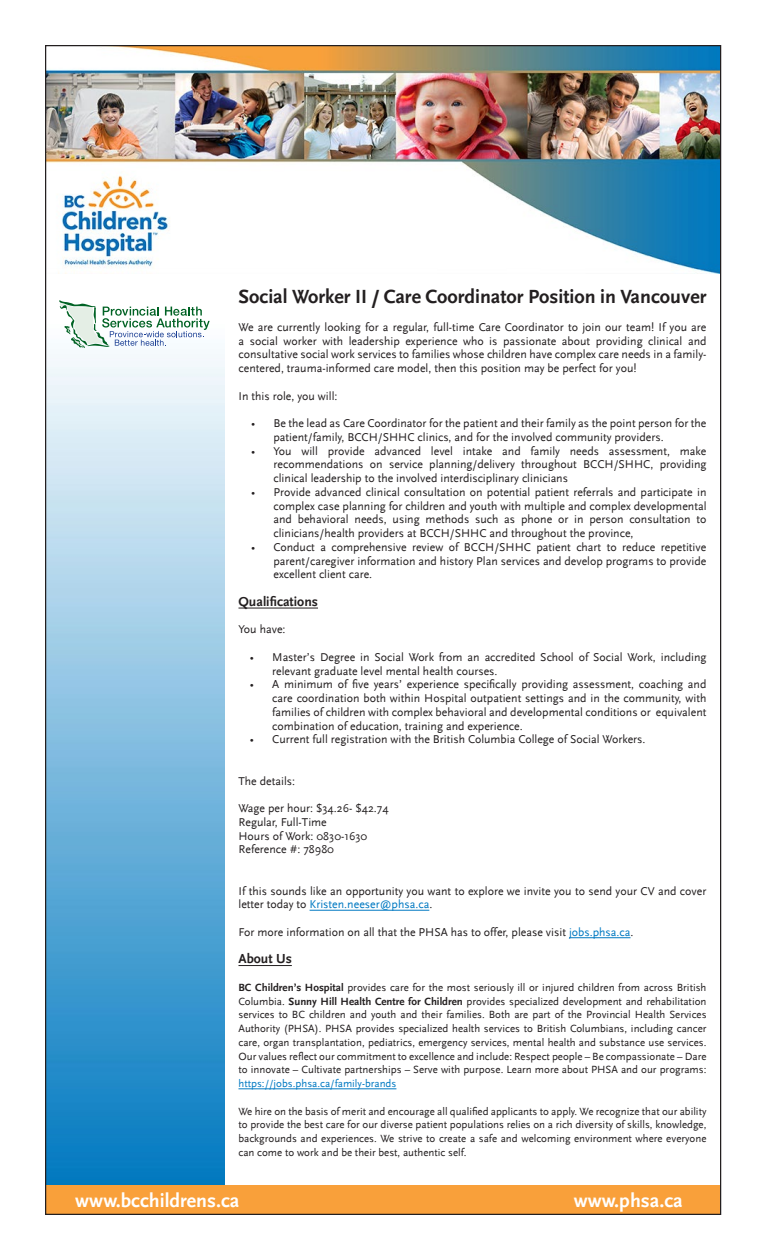
<style>
.page{position:relative;width:765px;height:1260px;background:#fff}
.page>*{position:absolute;margin:0;border:0;box-sizing:border-box;transform-origin:0 0}
.Position_Title{font:700 20px "Scala Sans";color:#231f20}
.t1{font:700 20px "Scala Sans";color:#fff}
.Body_Copy{font:700 13.75px "Scala Sans";color:#231f20}
.Body_Copy-2{font:11.88px/13.8px "Scala Sans";color:#231f20;text-align:justify}
.Disclosure_Statement{font:11px/13.8px "Scala Sans";color:#231f20;text-align:justify}
.s1{color:#0079c2}
.s2{font-weight:700}
</style>
<div class="page">
<div style="left:45px;top:1185px;width:675px;height:30px;background:#f9a03a"></div>
<img style="left:47px;top:348px;width:178px;height:837px">
<svg style="left:59px;top:300px;width:151px;height:48px"></svg>
<img style="left:47px;top:47px;width:672px;height:226px">
<hr style="left:239px;top:608px;width:79px;height:1px;background:#231f20">
<hr style="left:310px;top:910px;width:119px;height:1px;background:#0079c2">
<hr style="left:569px;top:938px;width:62px;height:1px;background:#0079c2">
<hr style="left:239px;top:965px;width:53px;height:1px;background:#231f20">
<hr style="left:239px;top:1089px;width:157px;height:1px;background:#0079c2">
<p class="Position_Title" style="left:239px;top:286px;width:470px">Social Worker II / Care Coordinator Position in Vancouver</p>
<p class="Body_Copy-2" style="left:239px;top:320px;width:470px">We are currently looking for a regular, full-time Care Coordinator to join our team! If you are a social worker with leadership experience who is passionate about providing clinical and consultative social work services to families whose children have complex care needs in a family&shy;centered, trauma-informed care model, then this position may be perfect for you!</p>
<p class="Body_Copy-2" style="left:239px;top:389px;width:101px">In this role, you will:</p>
<p class="Body_Copy-2" style="left:274px;top:417px;width:435px;text-indent:-22px">• Be the lead as Care Coordinator for the patient and their family as the point person for the patient/family, BCCH/SHHC clinics, and for the involved community providers.</p>
<p class="Body_Copy-2" style="left:274px;top:444px;width:435px;text-indent:-22px">• You will provide advanced level intake and family needs assessment, make recommendations on service planning/delivery throughout BCCH/SHHC, providing clinical leadership to the involved interdisciplinary clinicians</p>
<p class="Body_Copy-2" style="left:274px;top:485px;width:435px;text-indent:-22px">• Provide advanced clinical consultation on potential patient referrals and participate in complex case planning for children and youth with multiple and complex developmental and behavioral needs, using methods such as phone or in person consultation to clinicians/health providers at BCCH/SHHC and throughout the province,</p>
<p class="Body_Copy-2" style="left:274px;top:540px;width:434px;text-indent:-22px">• Conduct a comprehensive review of BCCH/SHHC patient chart to reduce repetitive parent/caregiver information and history Plan services and develop programs to provide excellent client care.</p>
<p class="Body_Copy" style="left:239px;top:594px;width:81px">Qualifications</p>
<p class="Body_Copy-2" style="left:239px;top:623px;width:49px">You have:</p>
<p class="Body_Copy-2" style="left:272px;top:650px;width:436px;text-indent:-22px">• Master’s Degree in Social Work from an accredited School of Social Work, including relevant graduate level mental health courses.</p>
<p class="Body_Copy-2" style="left:272px;top:678px;width:436px;text-indent:-22px">• A minimum of five years’ experience specifically providing assessment, coaching and care coordination both within Hospital outpatient settings and in the community, with families of children with complex behavioral and developmental conditions or equivalent combination of education, training and experience.</p>
<p class="Body_Copy-2" style="left:250px;top:733px;width:397px">• Current full registration with the British Columbia College of Social Workers.</p>
<p class="Body_Copy-2" style="left:239px;top:774px;width:58px">The details:</p>
<p class="Body_Copy-2" style="left:239px;top:802px;width:152px">Wage per hour: $34.26- $42.74</p>
<p class="Body_Copy-2" style="left:239px;top:815px;width:90px">Regular, Full-Time</p>
<p class="Body_Copy-2" style="left:239px;top:829px;width:130px">Hours of Work: 0830-1630</p>
<p class="Body_Copy-2" style="left:239px;top:843px;width:97px">Reference #: 78980</p>
<p class="Body_Copy-2" style="left:239px;top:884px;width:469px">If this sounds like an opportunity you want to explore we invite you to send your CV and cover letter today to <span class="s1">Kristen.neeser@phsa.ca</span>.</p>
<p class="Body_Copy-2" style="left:239px;top:925px;width:397px">For more information on all that the PHSA has to offer, please visit <span class="s1">jobs.phsa.ca</span>.</p>
<p class="Body_Copy" style="left:239px;top:951px;width:55px">About Us</p>
<p class="Disclosure_Statement" style="left:239px;top:981px;width:470px"><span class="s2">BC Children’s Hospital</span> provides care for the most seriously ill or injured children from across British Columbia. <span class="s2">Sunny Hill Health Centre for Children</span> provides specialized development and rehabilitation services to BC children and youth and their families. Both are part of the Provincial Health Services Authority (PHSA). PHSA provides specialized health services to British Columbians, including cancer care, organ transplantation, pediatrics, emergency services, mental health and substance use services.<br>Our values reflect our commitment to excellence and include: Respect people – Be compassionate – Dare to innovate – Cultivate partnerships – Serve with purpose. Learn more about PHSA and our programs: <span class="s1">https://jobs.phsa.ca/family-brands</span></p>
<p class="Disclosure_Statement" style="left:239px;top:1104px;width:470px">We hire on the basis of merit and encourage all qualified applicants to apply. We recognize that our ability to provide the best care for our diverse patient populations relies on a rich diversity of skills, knowledge, backgrounds and experiences. We strive to create a safe and welcoming environment where everyone can come to work and be their best, authentic self.</p>
<p class="t1" style="left:75px;top:1190px;width:166px">www.bcchildrens.ca</p>
<p class="t1" style="left:574px;top:1190px;width:111px">www.phsa.ca</p>
</div>
